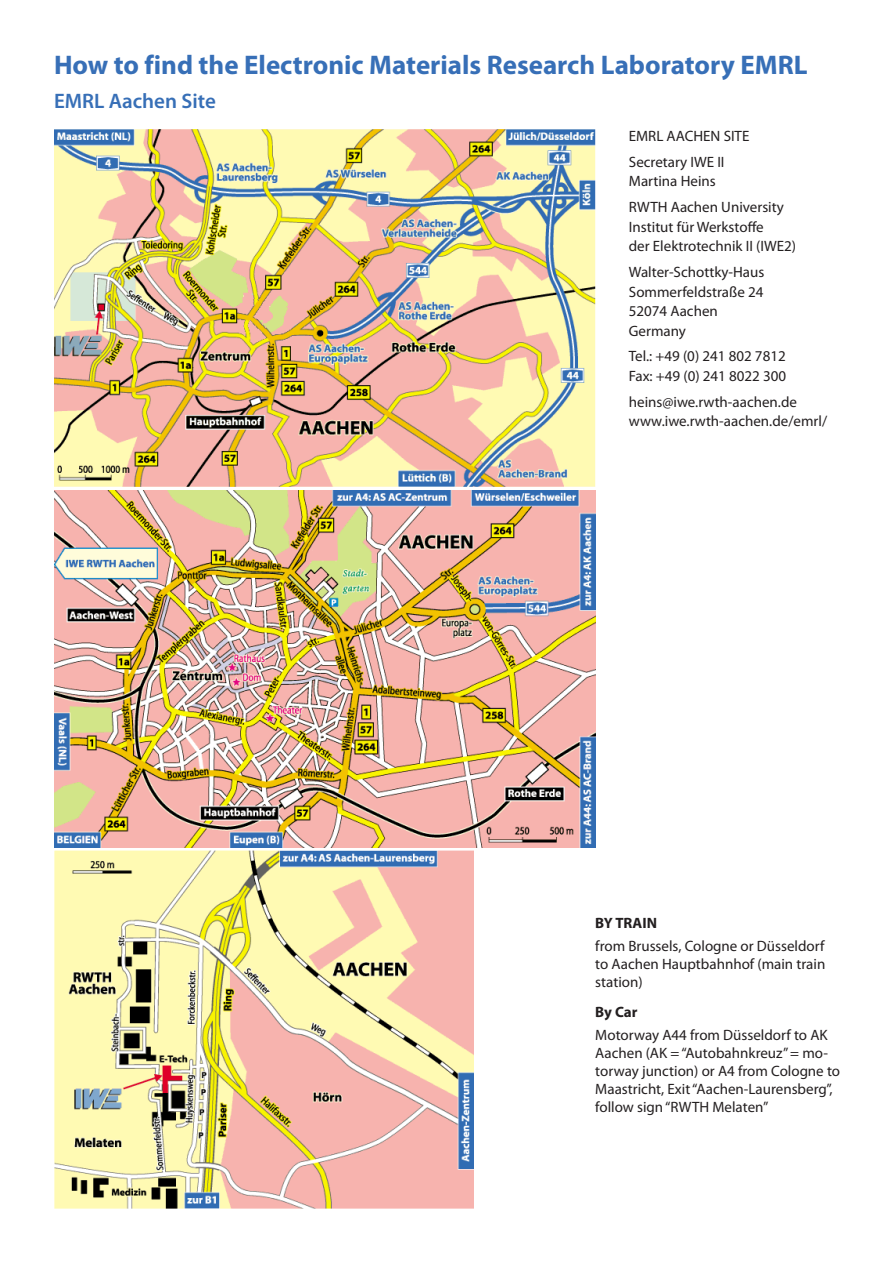
<style>
.page{position:relative;width:893px;height:1263px;background:#fff}
.page>*{position:absolute;margin:0;border:0;box-sizing:border-box;transform-origin:0 0}
.t1{font:700 27px "Myriad Pro";color:#376fb7}
.t2{font:600 21px "Myriad Pro";color:#376fb7}
.t3{font:15px/19.5px "Myriad Pro";color:#231f20}
.t4{font:700 15px "Myriad Pro";color:#231f20}
</style>
<div class="page">
<img style="left:54px;top:130px;width:542px;height:357px">
<img style="left:54px;top:491px;width:542px;height:356px">
<img style="left:54px;top:851px;width:420px;height:358px">
<h1 class="t1" style="left:54px;top:48px;width:755px">How to find the Electronic Materials Research Laboratory EMRL</h1>
<h2 class="t2" style="left:54px;top:88px;width:163px">EMRL Aachen Site</h2>
<p class="t3" style="left:629px;top:123px;width:122px;line-height:25.8px">EMRL AACHEN SITE<br>Secretary IWE II</p>
<p class="t3" style="left:629px;top:168px;width:157px;line-height:25.8px">Martina Heins<br>RWTH Aachen University</p>
<p class="t3" style="left:629px;top:217px;width:169px">Institut für Werkstoffe<br>der Elektrotechnik II (IWE2)</p>
<p class="t3" style="left:629px;top:262px;width:137px">Walter-Schottky-Haus<br>Sommerfeldstraße 24<br>52074 Aachen<br>Germany</p>
<p class="t3" style="left:629px;top:346px;width:159px">Tel.: +49 (0) 241 802 7812<br>Fax: +49 (0) 241 8022 300</p>
<p class="t3" style="left:629px;top:392px;width:200px">heins@iwe.rwth-aachen.de www.iwe.rwth-aachen.de/emrl/</p>
<p class="t4" style="left:595px;top:913px;width:63px">BY TRAIN</p>
<p class="t3" style="left:595px;top:936px;width:232px;line-height:18px;text-align:justify">from Brussels, Cologne or Düsseldorf to Aachen Hauptbahnhof (main train station)</p>
<p class="t4" style="left:595px;top:1002px;width:44px">By Car</p>
<p class="t3" style="left:595px;top:1025px;width:246px;line-height:18px">Motorway A44 from Düsseldorf to AK Aachen (AK = “Autobahnkreuz” = mo&shy;torway junction) or A4 from Cologne to Maastricht, Exit “Aachen-Laurensberg”, follow sign “RWTH Melaten”</p>
</div>
